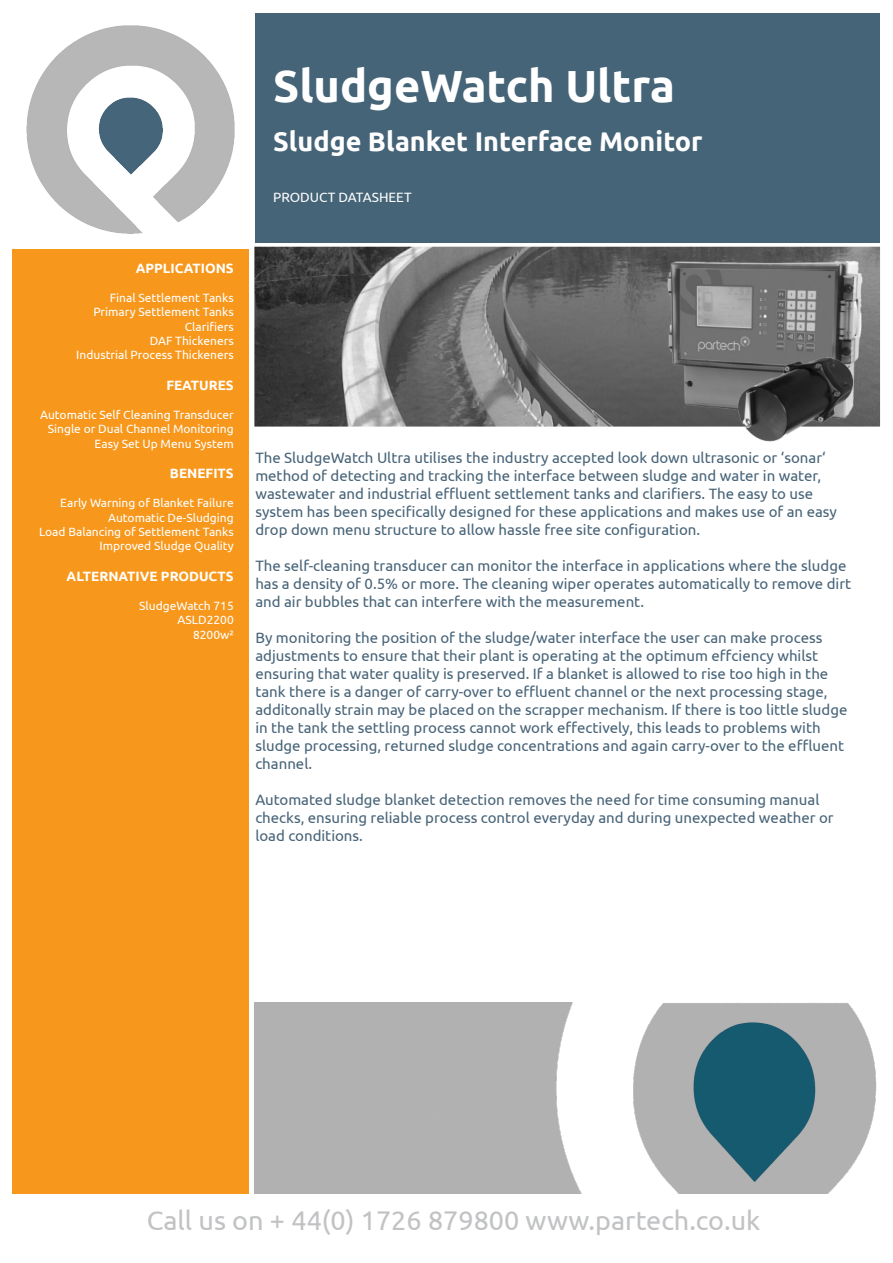
<style>
.page{position:relative;width:893px;height:1263px;background:#fff}
.page>*{position:absolute;margin:0;border:0;box-sizing:border-box;transform-origin:0 0}
.t1{font:700 45px "Ubuntu";color:#fff}
.t2{font:27px "Ubuntu";color:#c1c2c4}
.t3{font:700 27px "Ubuntu";color:#fff}
.t4{font:15px/18px "Ubuntu";color:#476377}
.t5{font:700 13.5px "Ubuntu";color:#fff}
.t6{font:13.5px "Ubuntu";color:#fff}
.t7{font:12px "Ubuntu";color:#fff}
</style>
<div class="page">
<img style="left:26px;top:25px;width:209px;height:209px">
<div style="left:255px;top:13px;width:624px;height:229px;background:#456477"></div>
<div style="left:12px;top:249px;width:237px;height:945px;background:#f7981d"></div>
<img style="left:255px;top:1003px;width:622px;height:190px">
<img style="left:254px;top:247px;width:627px;height:195px">
<p class="t1" style="left:273px;top:59px;width:403px">SludgeWatch Ultra</p>
<p class="t3" style="left:273px;top:125px;width:431px">Sludge Blanket Interface Monitor</p>
<p class="t6" style="left:273px;top:189px;width:140px">PRODUCT DATASHEET</p>
<p class="t5" style="left:136px;top:260px;width:100px">APPLICATIONS</p>
<p class="t7" style="left:110px;top:290px;width:125px">Final Settlement Tanks</p>
<p class="t7" style="left:93px;top:305px;width:142px">Primary Settlement Tanks</p>
<p class="t7" style="left:185px;top:319px;width:51px">Clarifiers</p>
<p class="t7" style="left:150px;top:333px;width:85px">DAF Thickeners</p>
<p class="t7" style="left:76px;top:348px;width:159px">Industrial Process Thickeners</p>
<p class="t5" style="left:166px;top:377px;width:69px">FEATURES</p>
<p class="t7" style="left:40px;top:407px;width:195px">Automatic Self Cleaning Transducer</p>
<p class="t7" style="left:48px;top:422px;width:188px">Single or Dual Channel Monitoring</p>
<p class="t7" style="left:95px;top:436px;width:141px">Easy Set Up Menu System</p>
<p class="t5" style="left:170px;top:465px;width:65px">BENEFITS</p>
<p class="t7" style="left:60px;top:495px;width:175px">Early Warning of Blanket Failure</p>
<p class="t7" style="left:108px;top:510px;width:127px">Automatic De-Sludging</p>
<p class="t7" style="left:39px;top:524px;width:196px">Load Balancing of Settlement Tanks</p>
<p class="t7" style="left:100px;top:539px;width:136px">Improved Sludge Quality</p>
<p class="t5" style="left:67px;top:568px;width:169px">ALTERNATIVE PRODUCTS</p>
<p class="t7" style="left:139px;top:598px;width:96px">SludgeWatch 715</p>
<p class="t7" style="left:177px;top:612px;width:58px">ASLD2200</p>
<p class="t7" style="left:193px;top:627px;width:42px">8200w²</p>
<p class="t4" style="left:255px;top:448px;width:583px">The SludgeWatch Ultra utilises the industry accepted look down ultrasonic or ‘sonar‘ method of detecting and tracking the interface between sludge and water in water, wastewater and industrial effluent settlement tanks and clarifiers. The easy to use system has been specifically designed for these applications and makes use of an easy drop down menu structure to allow hassle free site configuration.</p>
<p class="t4" style="left:255px;top:556px;width:597px">The self-cleaning transducer can monitor the interface in applications where the sludge has a density of 0.5% or more. The cleaning wiper operates automatically to remove dirt and air bubbles that can interfere with the measurement.</p>
<p class="t4" style="left:255px;top:628px;width:594px">By monitoring the position of the sludge/water interface the user can make process adjustments to ensure that their plant is operating at the optimum effciency whilst ensuring that water quality is preserved. If a blanket is allowed to rise too high in the tank there is a danger of carry-over to effluent channel or the next processing stage, additonally strain may be placed on the scrapper mechanism. If there is too little sludge in the tank the settling process cannot work effectively, this leads to problems with sludge processing, returned sludge concentrations and again carry-over to the effluent channel.</p>
<p class="t4" style="left:255px;top:790px;width:580px">Automated sludge blanket detection removes the need for time consuming manual checks, ensuring reliable process control everyday and during unexpected weather or load conditions.</p>
<p class="t2" style="left:147px;top:1204px;width:615px">Call us on + 44(0) 1726 879800 www.partech.co.uk</p>
</div>
